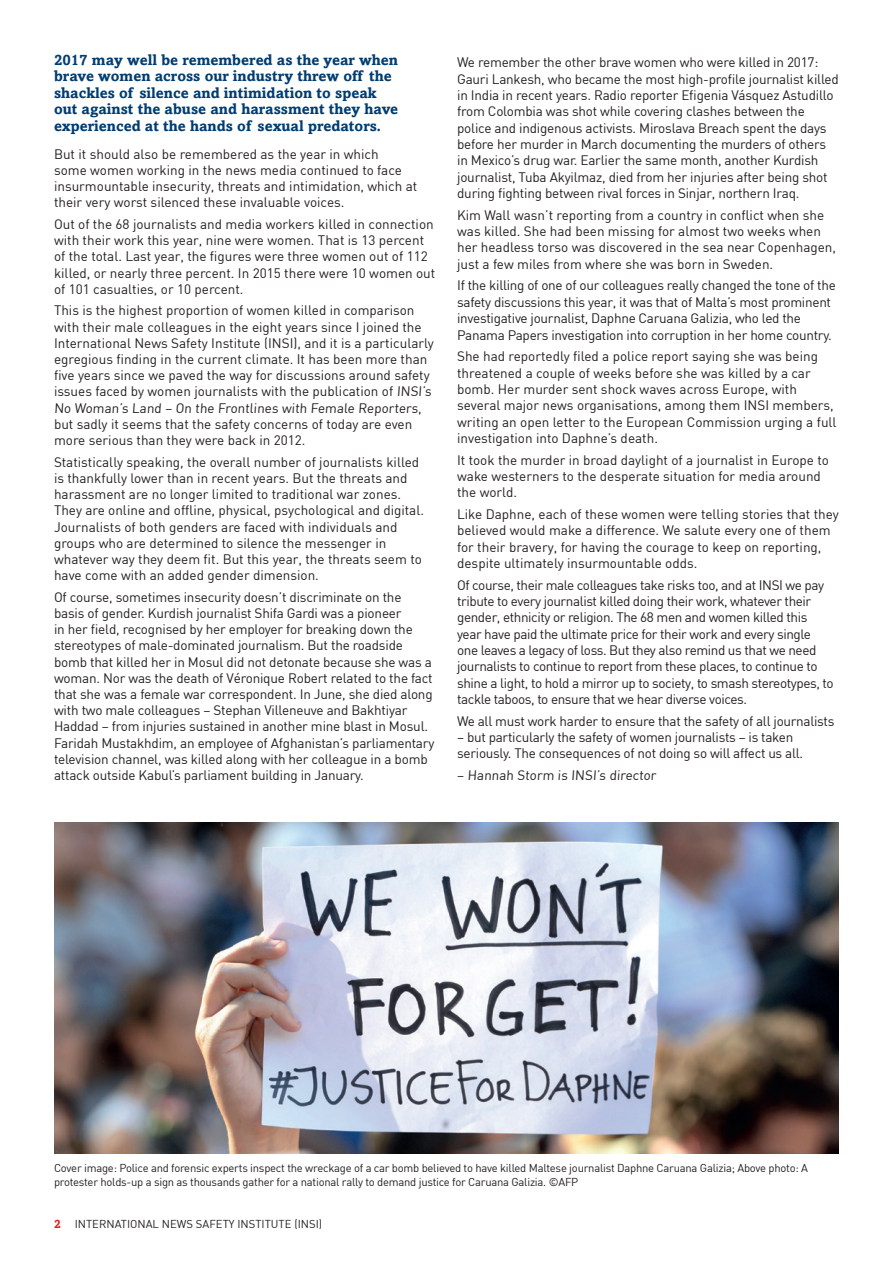
<style>
.page{position:relative;width:893px;height:1263px;background:#fff}
.page>*{position:absolute;margin:0;border:0;box-sizing:border-box;transform-origin:0 0}
.t1{font:700 15px/16.5px "Amasis";color:#003d71}
.t2{font:13.5px/16.2px "DIN";letter-spacing:-.015em;color:#231f20}
.photo_caption{font:11.25px/13.5px "DIN";letter-spacing:-.02em;color:#231f20}
.photo_caption-2{font:11.25px "DIN";color:#231f20}
.s1{font-family:"Amasis";font-weight:700;font-size:12px;color:#e51a23}
</style>
<div class="page">
<img style="left:54px;top:823px;width:785px;height:331px">
<p class="t1" style="left:54px;top:51px;width:346px">2017 may well be remembered as the year when brave women across our industry threw off the shackles of silence and intimidation to speak out against the abuse and harassment they have experienced at the hands of sexual predators.</p>
<p class="t2" style="left:54px;top:145px;width:365px">But it should also be remembered as the year in which<br>some women working in the news media continued to face insurmountable insecurity, threats and intimidation, which at their very worst silenced these invaluable voices.</p>
<p class="t2" style="left:54px;top:216px;width:383px">Out of the 68 journalists and media workers killed in connection with their work this year, nine were women. That is 13 percent of the total. Last year, the figures were three women out of 112 killed, or nearly three percent. In 2015 there were 10 women out of 101 casualties, or 10 percent.</p>
<p class="t2" style="left:54px;top:302px;width:381px">This is the highest proportion of women killed in comparison with their male colleagues in the eight years since I joined the International News Safety Institute (INSI), and it is a particularly egregious finding in the current climate. It has been more than five years since we paved the way for discussions around safety issues faced by women journalists with the publication of INSI’s No Woman’s Land – On the Frontlines with Female Reporters, but sadly it seems that the safety concerns of today are even more serious than they were back in 2012.</p>
<p class="t2" style="left:54px;top:453px;width:372px">Statistically speaking, the overall number of journalists killed is thankfully lower than in recent years. But the threats and harassment are no longer limited to traditional war zones.<br>They are online and offline, physical, psychological and digital.<br>Journalists of both genders are faced with individuals and groups who are determined to silence the messenger in whatever way they deem fit. But this year, the threats seem to have come with an added gender dimension.</p>
<p class="t2" style="left:54px;top:588px;width:382px">Of course, sometimes insecurity doesn’t discriminate on the basis of gender. Kurdish journalist Shifa Gardi was a pioneer<br>in her field, recognised by her employer for breaking down the stereotypes of male-dominated journalism. But the roadside bomb that killed her in Mosul did not detonate because she was a woman. Nor was the death of Véronique Robert related to the fact that she was a female war correspondent. In June, she died along with two male colleagues – Stephan Villeneuve and Bakhtiyar Haddad – from injuries sustained in another mine blast in Mosul.<br>Faridah Mustakhdim, an employee of Afghanistan’s parliamentary television channel, was killed along with her colleague in a bomb attack outside Kabul’s parliament building in January.</p>
<p class="t2" style="left:457px;top:54px;width:383px">We remember the other brave women who were killed in 2017:<br>Gauri Lankesh, who became the most high-profile journalist killed in India in recent years. Radio reporter Efigenia Vásquez Astudillo from Colombia was shot while covering clashes between the police and indigenous activists. Miroslava Breach spent the days before her murder in March documenting the murders of others in Mexico’s drug war. Earlier the same month, another Kurdish journalist, Tuba Akyilmaz, died from her injuries after being shot during fighting between rival forces in Sinjar, northern Iraq.</p>
<p class="t2" style="left:457px;top:206px;width:380px">Kim Wall wasn’t reporting from a country in conflict when she was killed. She had been missing for almost two weeks when her headless torso was discovered in the sea near Copenhagen, just a few miles from where she was born in Sweden.</p>
<p class="t2" style="left:457px;top:277px;width:380px">If the killing of one of our colleagues really changed the tone of the safety discussions this year, it was that of Malta’s most prominent investigative journalist, Daphne Caruana Galizia, who led the Panama Papers investigation into corruption in her home country.</p>
<p class="t2" style="left:457px;top:348px;width:381px">She had reportedly filed a police report saying she was being threatened a couple of weeks before she was killed by a car bomb. Her murder sent shock waves across Europe, with several major news organisations, among them INSI members, writing an open letter to the European Commission urging a full investigation into Daphne’s death.</p>
<p class="t2" style="left:457px;top:451px;width:373px">It took the murder in broad daylight of a journalist in Europe to wake westerners to the desperate situation for media around the world.</p>
<p class="t2" style="left:457px;top:506px;width:383px">Like Daphne, each of these women were telling stories that they believed would make a difference. We salute every one of them for their bravery, for having the courage to keep on reporting, despite ultimately insurmountable odds.</p>
<p class="t2" style="left:457px;top:576px;width:378px">Of course, their male colleagues take risks too, and at INSI we pay tribute to every journalist killed doing their work, whatever their gender, ethnicity or religion. The 68 men and women killed this year have paid the ultimate price for their work and every single one leaves a legacy of loss. But they also remind us that we need journalists to continue to report from these places, to continue to shine a light, to hold a mirror up to society, to smash stereotypes, to tackle taboos, to ensure that we hear diverse voices.</p>
<p class="t2" style="left:457px;top:712px;width:379px">We all must work harder to ensure that the safety of all journalists</p>
<p class="t2" style="left:457px;top:729px;width:347px">– but particularly the safety of women journalists – is taken seriously. The consequences of not doing so will affect us all.</p>
<p class="t2" style="left:457px;top:767px;width:202px">– Hannah Storm is INSI’s director</p>
<p class="photo_caption" style="left:54px;top:1161px;width:755px">Cover image: Police and forensic experts inspect the wreckage of a car bomb believed to have killed Maltese journalist Daphne Caruana Galizia; Above photo: A protester holds-up a sign as thousands gather for a national rally to demand justice for Caruana Galizia. ©AFP</p>
<p class="photo_caption-2" style="left:54px;top:1217px;width:270px"><span class="s1">2</span> INTERNATIONAL NEWS SAFETY INSTITUTE (INSI)</p>
</div>
